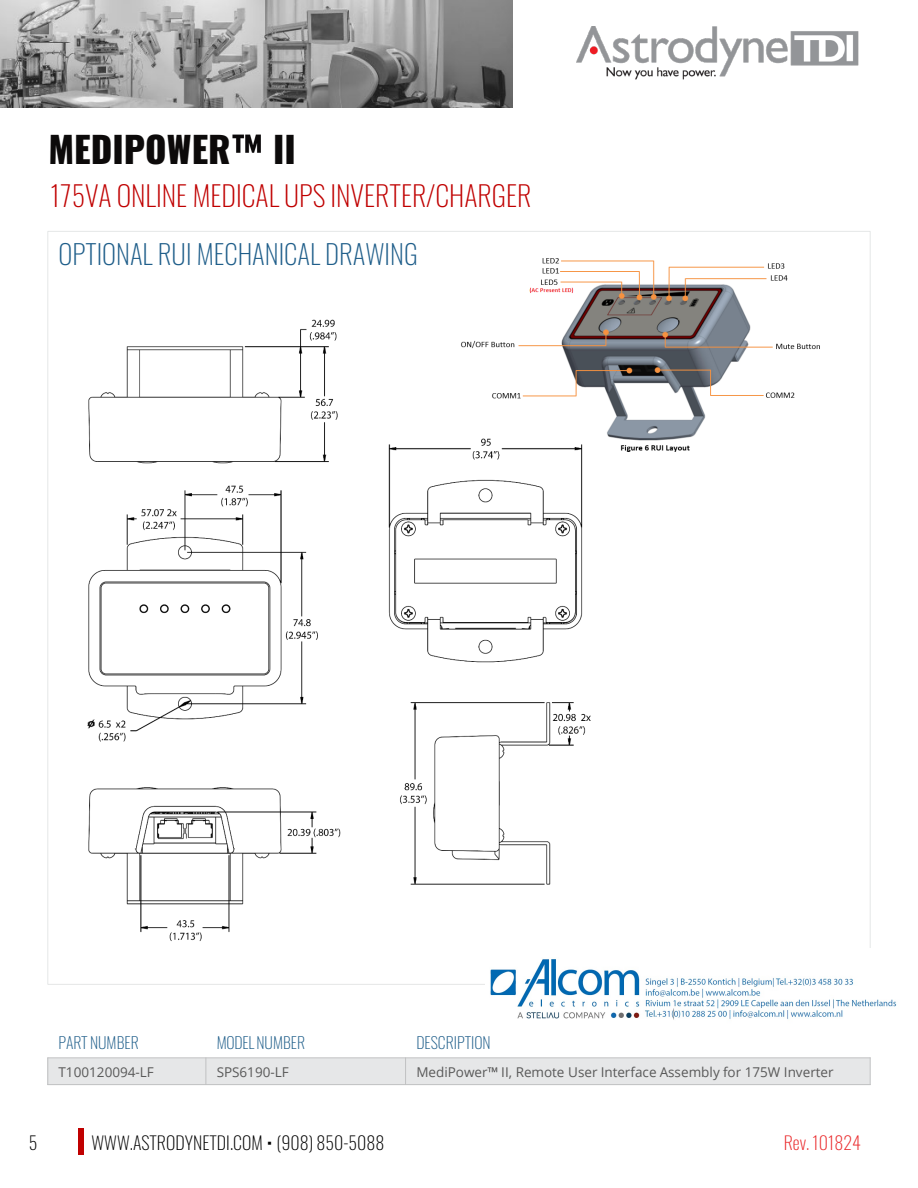
<style>
.page{position:relative;width:918px;height:1188px;background:#fff}
.page>*{position:absolute;margin:0;border:0;box-sizing:border-box;transform-origin:0 0}
.t1{font:800 36px "Oswald";color:#0c0a0a}
.t2{font:200 28.05px "Oswald";color:#c00000}
.t3{font:200 27px "Oswald";color:#1f5e8a}
.t4{font:200 18px "Oswald";letter-spacing:.005em;color:#000}
.t5{font:200 18px "Oswald";color:#ea292b}
.t6{font:200 15.9px "Oswald";color:#1f5e8a}
.t7{font:13.5px "Open Sans";color:#595959}
.s1{font-weight:800}
</style>
<div class="page">
<img style="left:0;top:0;width:513px;height:108px">
<img style="left:576px;top:27px;width:282px;height:53px">
<div style="left:78px;top:1129px;width:6px;height:26px;background:#c00000"></div>
<img style="left:529px;top:258px;width:291px;height:194px">
<div style="left:48px;top:1058px;width:158px;height:27px;background:#e6e7e8"></div>
<div style="left:206px;top:1058px;width:200px;height:27px;background:#e6e7e8"></div>
<div style="left:406px;top:1058px;width:464px;height:27px;background:#e6e7e8"></div>
<svg style="left:206px;top:1058px;width:1px;height:26px"></svg>
<svg style="left:405px;top:1058px;width:1px;height:26px"></svg>
<hr style="left:47px;top:1057px;width:824px;height:1px;background:#c0c1c2">
<svg style="left:47px;top:1057px;width:1px;height:27px"></svg>
<svg style="left:870px;top:1057px;width:1px;height:27px"></svg>
<hr style="left:47px;top:1084px;width:824px;height:1px;background:#c0c1c2">
<img style="left:487px;top:1067px;width:11px;height:6px">
<img style="left:87px;top:318px;width:510px;height:623px">
<img style="left:232px;top:134px;width:29px;height:19px">
<img style="left:490px;top:959px;width:407px;height:61px">
<p class="t1" style="left:48px;top:130px;width:249px">MEDIPOWER II</p>
<p class="t2" style="left:50px;top:171px;width:482px">175VA ONLINE MEDICAL UPS INVERTER/CHARGER</p>
<p class="t3" style="left:59px;top:230px;width:361px">OPTIONAL RUI MECHANICAL DRAWING</p>
<p class="t6" style="left:59px;top:1028px;width:82px">PART NUMBER</p>
<p class="t6" style="left:217px;top:1028px;width:90px">MODELNUMBER</p>
<p class="t6" style="left:416px;top:1028px;width:76px">DESCRIPTION</p>
<p class="t7" style="left:59px;top:1063px;width:97px">T100120094-LF</p>
<p class="t7" style="left:217px;top:1063px;width:74px">SPS6190-LF</p>
<p class="t7" style="left:416px;top:1063px;width:419px">MediPower II, Remote User Interface Assembly for 175W Inverter</p>
<h3 class="t4" style="left:29px;top:1126px;width:10px">5</h3>
<h3 class="t4" style="left:91px;top:1126px;width:295px">WWW.ASTRODYNETDI.COM <span class="s1">·</span> (908) 850-5088</h3>
<h3 class="t5" style="left:784px;top:1126px;width:79px">Rev. 101824</h3>
</div>
